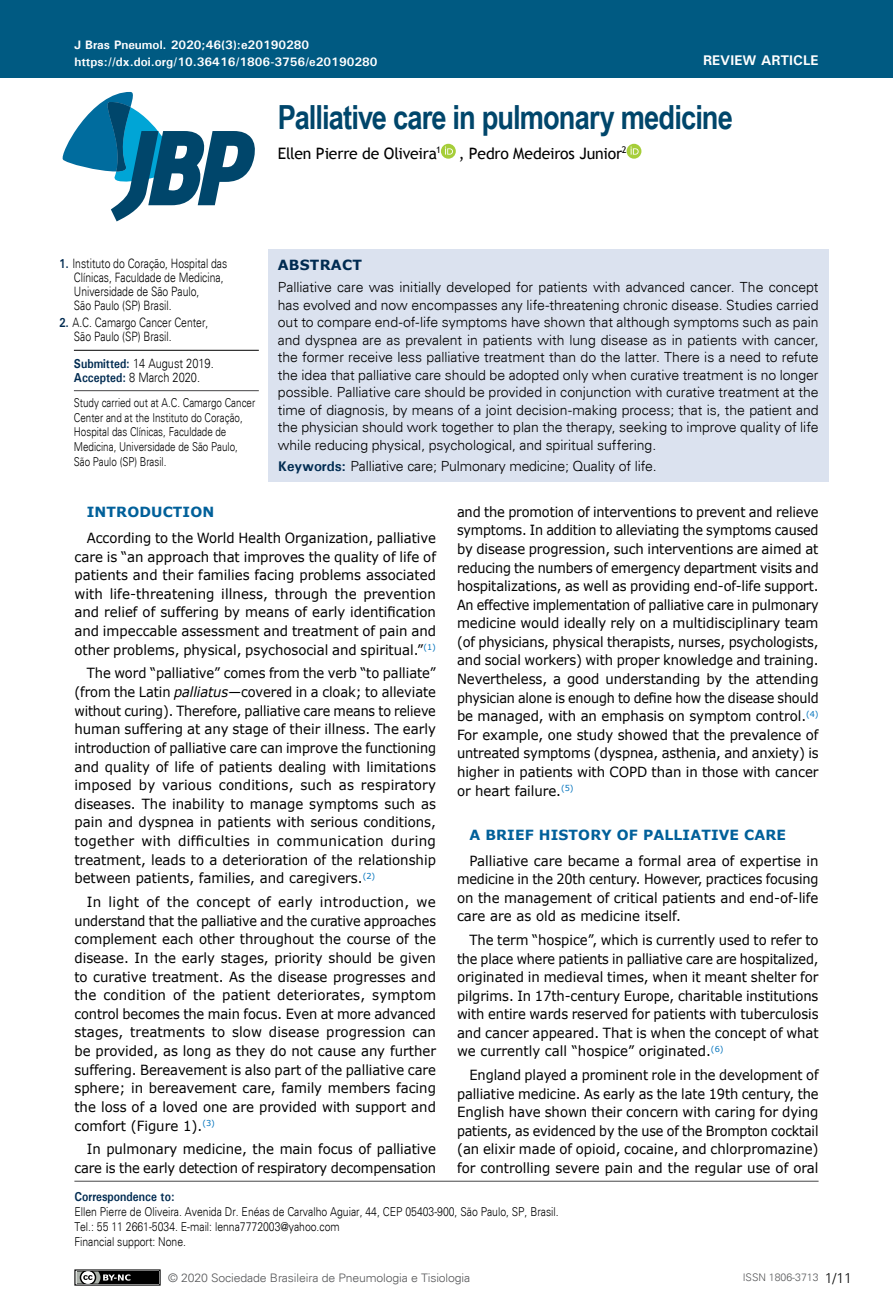
<style>
.page{position:relative;width:893px;height:1315px;background:#fff}
.page>*{position:absolute;margin:0;border:0;box-sizing:border-box;transform-origin:0 0}
.t1{font:700 33.25px "Arial Narrow";letter-spacing:-.025em;color:#00466b}
.t2{font:15.75px "Trebuchet MS";letter-spacing:-.015em;color:#000}
.t3{font:14px/18.6px "Verdana";color:#000;text-align:justify;scale:.93 1}
.t4{font:300 14px/17.5px "Univers";letter-spacing:-.01em;color:#000;text-align:justify}
.t5{font:14px/18.6px "Verdana";color:#000;text-align:justify;scale:.94 1}
.t6{font:14px/18.6px "Verdana";color:#000;text-align:justify;scale:.96 1}
.t7{font:14px/18.6px "Verdana";color:#000;text-align:right;scale:.95 1}
.t8{font:700 14px "Verdana";letter-spacing:.01em;color:#01609a}
.t9{font:700 14px "Univers";color:#fff}
.t10{font:700 14px "Verdana";letter-spacing:.015em;color:#002b51}
.t11{font:300 12.95px/14px "Univers";color:#000;scale:.8 1}
.t12{font:300 12.95px/14.9px "Univers";color:#000;scale:.85 1}
.t13{font:700 12.95px "Univers";color:#002b51;scale:.85 1}
.t14{font:300 12.25px/14.7px "Univers";color:#000;scale:.85 1}
.t15{font:300 12.25px/14.7px "Univers";color:#000;scale:.8 1}
.t16{font:700 12.25px "Univers";color:#fff}
.t17{font:300 11.72px "Univers";letter-spacing:-.01em;color:#58595b;scale:1.04 1}
.t18{font:300 10.5px "Univers";color:#58595b}
.s1{font-weight:700;color:#002b51}
.s2{font-style:italic}
</style>
<div class="page">
<div style="left:0;top:0;width:893px;height:78px;background:#005a82"></div>
<svg style="left:62px;top:91px;width:193px;height:130px"></svg>
<div style="left:75px;top:1270px;width:85px;height:15px;background:#000"></div>
<div style="left:74px;top:1269px;width:87px;height:16px;border:1px solid #000"></div>
<svg style="left:74px;top:1269px;width:56px;height:17px"></svg>
<div style="left:268px;top:249px;width:560px;height:232px;background:#dbe2ef"></div>
<div style="left:441px;top:144px;width:15px;height:15px;background:#a6ce39;border-radius:50%"></div>
<svg style="left:445px;top:146px;width:8px;height:9px"></svg>
<svg style="left:627px;top:144px;width:15px;height:14px"></svg>
<div style="left:627px;top:144px;width:14px;height:15px;background:#a6ce39;border-radius:50%"></div>
<svg style="left:630px;top:146px;width:9px;height:9px"></svg>
<hr style="left:74px;top:1180px;width:745px;height:1px;background:#464547">
<hr style="left:74px;top:350px;width:185px;height:1px;background:#000">
<hr style="left:74px;top:390px;width:185px;height:1px;background:#464547">
<p class="t16" style="left:74px;top:37px;width:236px">J Bras Pneumol. 2020;46(3):e20190280</p>
<p class="t16" style="left:74px;top:54px;width:305px">https://dx.doi.org/10.36416/1806-3756/e20190280</p>
<p class="t9" style="left:703px;top:52px;width:117px">REVIEW ARTICLE</p>
<h1 class="t1" style="left:278px;top:92px;width:457px">Palliative care in pulmonary medicine</h1>
<p class="t2" style="left:278px;top:144px;width:350px">Ellen Pierre de Oliveira<sup>1</sup> , Pedro Medeiros Junior<sup>2</sup></p>
<p class="t11" style="left:74px;top:257px;width:193px;text-indent:-15px"><span class="s1">1.</span> Instituto do Coração, Hospital das<br>Clínicas, Faculdade de Medicina,<br>Universidade de São Paulo,<br>São Paulo (SP) Brasil.</p>
<p class="t11" style="left:74px;top:316px;width:170px;text-indent:-15px"><span class="s1">2.</span> A.C. Camargo Cancer Center,<br>São Paulo (SP) Brasil.</p>
<p class="t12" style="left:74px;top:355px;width:166px"><span class="s1">Submitted:</span> 14 August 2019.<br><span class="s1">Accepted:</span> 8 March 2020.</p>
<p class="t15" style="left:74px;top:395px;width:228px">Study carried out at A.C. Camargo Cancer Center and at the Instituto do Coração, Hospital das Clínicas, Faculdade de Medicina, Universidade de São Paulo, São Paulo (SP) Brasil.</p>
<p class="t10" style="left:278px;top:254px;width:86px">ABSTRACT</p>
<p class="t4" style="left:278px;top:278px;width:542px">Palliative care was initially developed for patients with advanced cancer. The concept has evolved and now encompasses any life-threatening chronic disease. Studies carried out to compare end-of-life symptoms have shown that although symptoms such as pain and dyspnea are as prevalent in patients with lung disease as in patients with cancer, the former receive less palliative treatment than do the latter. There is a need to refute the idea that palliative care should be adopted only when curative treatment is no longer possible. Palliative care should be provided in conjunction with curative treatment at the time of diagnosis, by means of a joint decision-making process; that is, the patient and the physician should work together to plan the therapy, seeking to improve quality of life while reducing physical, psychological, and spiritual suffering.</p>
<p class="t4" style="left:278px;top:458px;width:380px"><span class="s1">Keywords:</span> Palliative care; Pulmonary medicine; Quality of life.</p>
<p class="t8" style="left:87px;top:502px;width:129px">INTRODUCTION</p>
<p class="t5" style="left:74px;top:529px;width:386px;text-indent:12px">According to the World Health Organization, palliative care is “an approach that improves the quality of life of patients and their families facing problems associated with life-threatening illness, through the prevention and relief of suffering by means of early identification and impeccable assessment and treatment of pain and other problems, physical, psychosocial and spiritual.”<sup>(1)</sup></p>
<p class="t3" style="left:74px;top:664px;width:390px;text-indent:12px">The word “palliative” comes from the verb “to palliate” (from the Latin <span class="s2">palliatus—</span>covered in a cloak; to alleviate without curing). Therefore, palliative care means to relieve human suffering at any stage of their illness. The early introduction of palliative care can improve the functioning and quality of life of patients dealing with limitations imposed by various conditions, such as respiratory diseases. The inability to manage symptoms such as pain and dyspnea in patients with serious conditions, together with difficulties in communication during treatment, leads to a deterioration of the relationship between patients, families, and caregivers.<sup>(2)</sup></p>
<p class="t6" style="left:74px;top:892px;width:378px;text-indent:12px">In light of the concept of early introduction, we understand that the palliative and the curative approaches complement each other throughout the course of the disease. In the early stages, priority should be given to curative treatment. As the disease progresses and the condition of the patient deteriorates, symptom control becomes the main focus. Even at more advanced stages, treatments to slow disease progression can be provided, as long as they do not cause any further suffering. Bereavement is also part of the palliative care sphere; in bereavement care, family members facing the loss of a loved one are provided with support and comfort (Figure 1).<sup>(3)</sup></p>
<p class="t7" style="left:74px;top:1140px;width:382px">In pulmonary medicine, the main focus of palliative care is the early detection of respiratory decompensation</p>
<p class="t3" style="left:457px;top:503px;width:390px">and the promotion of interventions to prevent and relieve symptoms. In addition to alleviating the symptoms caused by disease progression, such interventions are aimed at reducing the numbers of emergency department visits and hospitalizations, as well as providing end-of-life support.<br>An effective implementation of palliative care in pulmonary medicine would ideally rely on a multidisciplinary team (of physicians, physical therapists, nurses, psychologists, and social workers) with proper knowledge and training.<br>Nevertheless, a good understanding by the attending physician alone is enough to define how the disease should be managed, with an emphasis on symptom control.<sup>(4)<br></sup>For example, one study showed that the prevalence of untreated symptoms (dyspnea, asthenia, and anxiety) is higher in patients with COPD than in those with cancer or heart failure.<sup>(5)</sup></p>
<p class="t8" style="left:469px;top:824px;width:318px">A BRIEF HISTORY OF PALLIATIVE CARE</p>
<p class="t7" style="left:457px;top:851px;width:382px;text-align:justify;text-indent:12px">Palliative care became a formal area of expertise in medicine in the 20th century. However, practices focusing on the management of critical patients and end-of-life care are as old as medicine itself.</p>
<p class="t5" style="left:457px;top:930px;width:386px;text-indent:12px">The term “hospice”, which is currently used to refer to the place where patients in palliative care are hospitalized, originated in medieval times, when it meant shelter for pilgrims. In 17th-century Europe, charitable institutions with entire wards reserved for patients with tuberculosis and cancer appeared. That is when the concept of what we currently call “hospice” originated.<sup>(6)</sup></p>
<p class="t3" style="left:457px;top:1065px;width:390px;text-indent:12px">England played a prominent role in the development of palliative medicine. As early as the late 19th century, the English have shown their concern with caring for dying patients, as evidenced by the use of the Brompton cocktail (an elixir made of opioid, cocaine, and chlorpromazine) for controlling severe pain and the regular use of oral</p>
<p class="t13" style="left:74px;top:1189px;width:119px">Correspondence to:</p>
<p class="t14" style="left:74px;top:1204px;width:571px">Ellen Pierre de Oliveira. Avenida Dr. Enéas de Carvalho Aguiar, 44, CEP 05403-900, São Paulo, SP, Brasil.<br>Tel.: 55 11 2661-5034. E-mail: lenna7772003@yahoo.com<br>Financial support: None.</p>
<p class="t17" style="left:168px;top:1270px;width:292px">© 2020 Sociedade Brasileira de Pneumologia e Tisiologia</p>
<p class="t18" style="left:743px;top:1271px;width:77px">ISSN 1806-3713</p>
<p class="t4" style="left:825px;top:1269px;width:29px">1/11</p>
</div>
